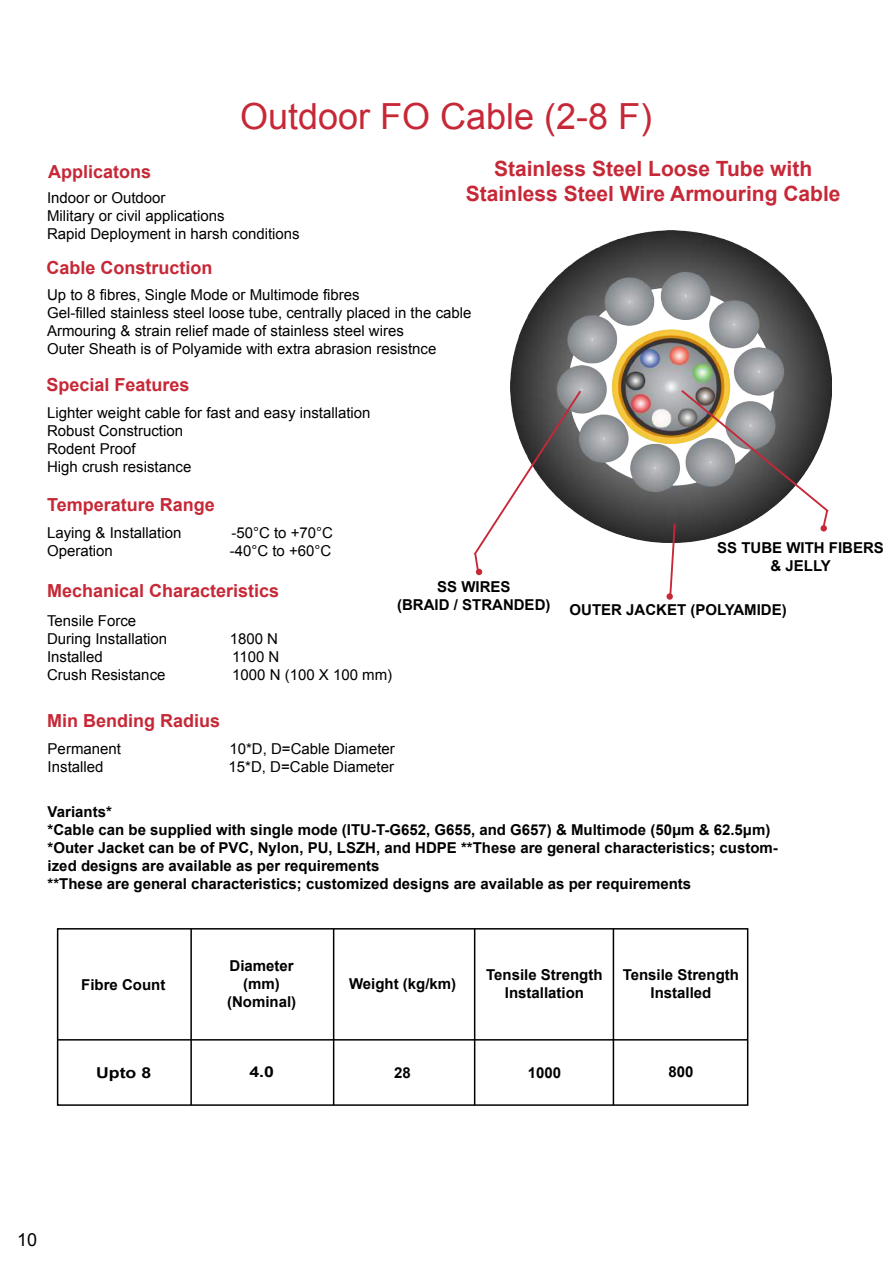
<style>
.page{position:relative;width:893px;height:1263px;background:#fff}
.page>*{position:absolute;margin:0;border:0;box-sizing:border-box;transform-origin:0 0}
.t1{font:36px "Arial";color:#c62837}
.t2{font:700 21px/25.2px "Arial";color:#c62837;text-align:center}
.t3{font:700 18px "Arial";color:#c62837}
.t4{font:18px "Arial";color:#000}
.t5{font:15px/18px "Arial";color:#000}
.t6{font:700 15px/18px "Arial";color:#000;text-align:center}
.t7{font:700 15px "Arial";color:#000;scale:1.18 1}
</style>
<div class="page">
<div style="left:57px;top:928px;width:691px;height:178px;border:2px solid #000"></div>
<hr style="left:190px;top:929px;width:2px;height:176px;background:#000">
<hr style="left:613px;top:929px;width:1px;height:176px;background:#000">
<hr style="left:474px;top:929px;width:1px;height:176px;background:#000">
<hr style="left:333px;top:929px;width:1px;height:176px;background:#000">
<hr style="left:58px;top:1039px;width:690px;height:1px;background:#000">
<img style="left:510px;top:230px;width:322px;height:313px">
<svg style="left:669px;top:390px;width:160px;height:205px"></svg>
<div style="left:666px;top:593px;width:7px;height:7px;background:#c62837;border-radius:50%"></div>
<svg style="left:474px;top:391px;width:107px;height:184px"></svg>
<h1 class="t1" style="left:240px;top:93px;width:414px">Outdoor FO Cable (2-8 F)</h1>
<h2 class="t2" style="left:466px;top:156px;width:376px">Stainless Steel Loose Tube with<br>Stainless Steel Wire Armouring Cable</h2>
<p class="t3" style="left:48px;top:159px;width:105px">Applicatons</p>
<p class="t5" style="left:47px;top:188px;width:254px">Indoor or Outdoor<br>Military or civil applications<br>Rapid Deployment in harsh conditions</p>
<p class="t3" style="left:47px;top:255px;width:168px">Cable Construction</p>
<p class="t5" style="left:47px;top:286px;width:426px">Up to 8 fibres, Single Mode or Multimode fibres<br>Gel-filled stainless steel loose tube, centrally placed in the cable Armouring &amp; strain relief made of stainless steel wires<br>Outer Sheath is of Polyamide with extra abrasion resistnce</p>
<p class="t3" style="left:46px;top:373px;width:145px">Special Features</p>
<p class="t5" style="left:47px;top:404px;width:325px">Lighter weight cable for fast and easy installation<br>Robust Construction<br>Rodent Proof<br>High crush resistance</p>
<p class="t3" style="left:47px;top:493px;width:169px">Temperature Range</p>
<p class="t5" style="left:47px;top:524px;width:136px">Laying &amp; Installation</p>
<p class="t5" style="left:231px;top:524px;width:103px">-50°C to +70°C</p>
<p class="t5" style="left:47px;top:542px;width:67px">Operation</p>
<p class="t5" style="left:230px;top:542px;width:103px">-40°C to +60°C</p>
<p class="t3" style="left:47px;top:578px;width:234px">Mechanical Characteristics</p>
<p class="t5" style="left:47px;top:612px;width:122px">Tensile Force<br>During Installation</p>
<p class="t6" style="left:717px;top:539px;width:168px">SS TUBE WITH FIBERS &amp; JELLY</p>
<p class="t6" style="left:570px;top:601px;width:219px">OUTER JACKET (POLYAMIDE)</p>
<p class="t6" style="left:397px;top:578px;width:155px">SS WIRES<br>(BRAID / STRANDED)</p>
<p class="t5" style="left:230px;top:630px;width:50px">1800 N</p>
<p class="t5" style="left:47px;top:648px;width:57px">Installed</p>
<p class="t5" style="left:232px;top:648px;width:49px">1100 N</p>
<p class="t5" style="left:47px;top:666px;width:120px">Crush Resistance</p>
<p class="t5" style="left:232px;top:666px;width:162px">1000 N (100 X 100 mm)</p>
<p class="t3" style="left:47px;top:708px;width:175px">Min Bending Radius</p>
<p class="t5" style="left:48px;top:740px;width:75px">Permanent</p>
<p class="t5" style="left:229px;top:740px;width:167px">10*D, D=Cable Diameter</p>
<p class="t5" style="left:48px;top:758px;width:57px">Installed</p>
<p class="t5" style="left:229px;top:758px;width:167px">15*D, D=Cable Diameter</p>
<p class="t6" style="left:48px;top:803px;width:732px;text-align:left">Variants*<br>*Cable can be supplied with single mode (ITU-T-G652, G655, and G657) &amp; Multimode (50μm &amp; 62.5μm) *Outer Jacket can be of PVC, Nylon, PU, LSZH, and HDPE **These are general characteristics; custom&shy;ized designs are available as per requirements<br>**These are general characteristics; customized designs are available as per requirements</p>
<p class="t6" style="left:81px;top:976px;width:86px">Fibre Count</p>
<p class="t6" style="left:227px;top:957px;width:71px">Diameter (mm) (Nominal)</p>
<p class="t6" style="left:349px;top:975px;width:109px">Weight (kg/km)</p>
<p class="t6" style="left:486px;top:966px;width:118px">Tensile Strength<br>Installation</p>
<p class="t6" style="left:623px;top:966px;width:118px">Tensile Strength<br>Installed</p>
<p class="t7" style="left:96px;top:1062px;width:48px">Upto 8</p>
<p class="t7" style="left:249px;top:1062px;width:22px">4.0</p>
<p class="t6" style="left:394px;top:1064px;width:18px">28</p>
<p class="t6" style="left:528px;top:1064px;width:35px">1000</p>
<p class="t6" style="left:668px;top:1064px;width:27px">800</p>
<p class="t4" style="left:17px;top:1228px;width:22px">10</p>
</div>
